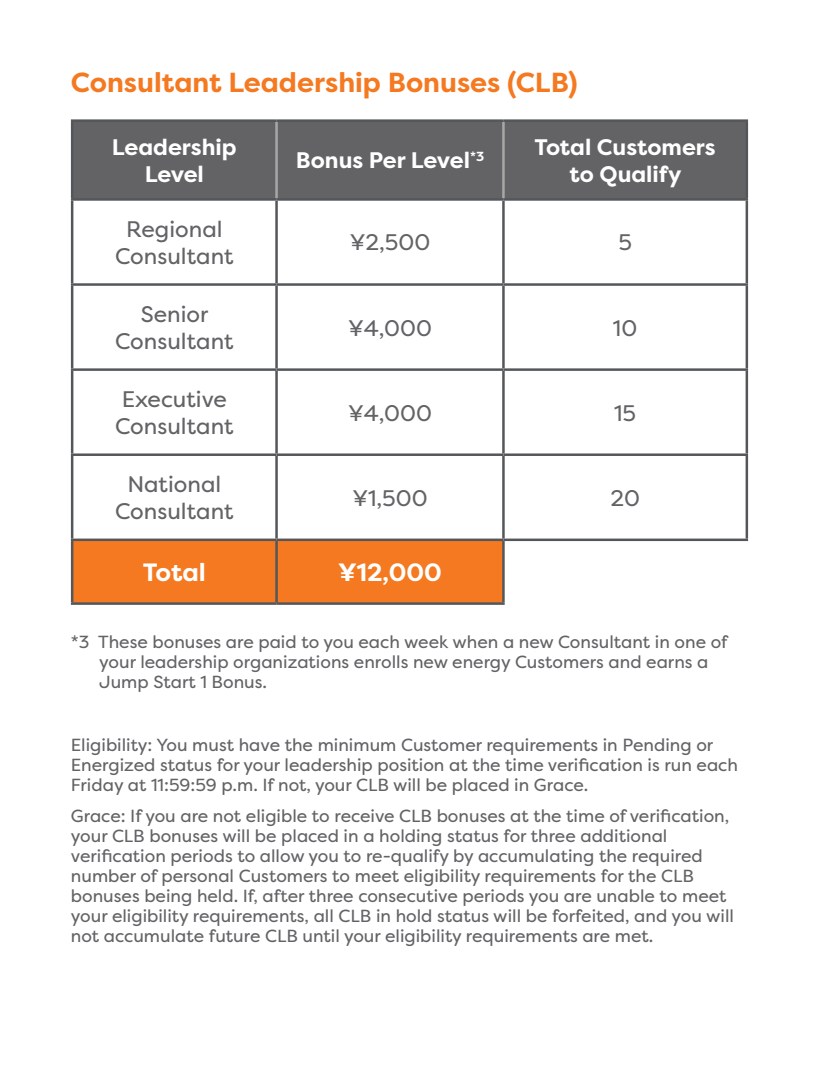
<style>
.page{position:relative;width:819px;height:1092px;background:#fff}
.page>*{position:absolute;margin:0;border:0;box-sizing:border-box;transform-origin:0 0}
.Orange_Paragraph_Hea{font:700 27.5px "Energy";color:#f47921}
.t1{font:700 25px "Energy";color:#fff}
.t2{font:22.5px/27px "Energy";color:#636366;text-align:center}
.t3{font:700 22.5px/27px "Energy";color:#fff;text-align:center}
.Body_Copy{font:17.5px/20px "Energy";color:#636366}
</style>
<div class="page">
<div style="left:73px;top:122px;width:672px;height:76px;background:#636366"></div>
<div style="left:73px;top:541px;width:429px;height:61px;background:#f47921"></div>
<hr style="left:71px;top:122px;width:2px;height:76px;background:#54575a">
<hr style="left:71px;top:119px;width:205px;height:3px;background:#54575a">
<hr style="left:71px;top:198px;width:205px;height:3px;background:#54575a">
<hr style="left:276px;top:119px;width:227px;height:3px;background:#54575a">
<hr style="left:276px;top:198px;width:227px;height:3px;background:#54575a">
<hr style="left:503px;top:119px;width:245px;height:3px;background:#54575a">
<hr style="left:745px;top:122px;width:3px;height:76px;background:#54575a">
<hr style="left:503px;top:198px;width:245px;height:3px;background:#54575a">
<hr style="left:71px;top:201px;width:2px;height:82px;background:#54575a">
<hr style="left:71px;top:286px;width:2px;height:82px;background:#54575a">
<hr style="left:71px;top:371px;width:2px;height:82px;background:#54575a">
<hr style="left:71px;top:456px;width:2px;height:82px;background:#54575a">
<hr style="left:275px;top:201px;width:3px;height:82px;background:#54575a">
<hr style="left:502px;top:201px;width:2px;height:82px;background:#54575a">
<hr style="left:745px;top:201px;width:3px;height:82px;background:#54575a">
<hr style="left:275px;top:286px;width:3px;height:82px;background:#54575a">
<hr style="left:502px;top:286px;width:2px;height:82px;background:#54575a">
<hr style="left:745px;top:286px;width:3px;height:82px;background:#54575a">
<hr style="left:275px;top:371px;width:3px;height:82px;background:#54575a">
<hr style="left:502px;top:371px;width:2px;height:82px;background:#54575a">
<hr style="left:745px;top:371px;width:3px;height:82px;background:#54575a">
<hr style="left:275px;top:456px;width:3px;height:82px;background:#54575a">
<hr style="left:502px;top:456px;width:2px;height:82px;background:#54575a">
<hr style="left:745px;top:456px;width:3px;height:82px;background:#54575a">
<hr style="left:71px;top:283px;width:205px;height:3px;background:#54575a">
<hr style="left:276px;top:283px;width:227px;height:3px;background:#54575a">
<hr style="left:503px;top:283px;width:245px;height:3px;background:#54575a">
<hr style="left:71px;top:368px;width:205px;height:3px;background:#54575a">
<hr style="left:276px;top:368px;width:227px;height:3px;background:#54575a">
<hr style="left:503px;top:368px;width:245px;height:3px;background:#54575a">
<hr style="left:71px;top:453px;width:205px;height:3px;background:#54575a">
<hr style="left:276px;top:453px;width:227px;height:3px;background:#54575a">
<hr style="left:503px;top:453px;width:245px;height:3px;background:#54575a">
<hr style="left:71px;top:541px;width:2px;height:61px;background:#54575a">
<hr style="left:71px;top:538px;width:205px;height:3px;background:#54575a">
<hr style="left:71px;top:602px;width:205px;height:2px;background:#54575a">
<hr style="left:275px;top:541px;width:3px;height:61px;background:#54575a">
<hr style="left:276px;top:538px;width:227px;height:3px;background:#54575a">
<hr style="left:276px;top:602px;width:228px;height:2px;background:#54575a">
<hr style="left:502px;top:541px;width:2px;height:61px;background:#54575a">
<hr style="left:503px;top:538px;width:245px;height:3px;background:#54575a">
<hr style="left:275px;top:122px;width:3px;height:76px;background:#a7a7a8">
<hr style="left:502px;top:122px;width:2px;height:76px;background:#a7a7a8">
<p class="Orange_Paragraph_Hea" style="left:71px;top:65px;width:508px">Consultant Leadership Bonuses (CLB)</p>
<p class="t3" style="left:112px;top:134px;width:126px">Leadership<br>Level</p>
<p class="t2" style="left:115px;top:215px;width:120px">Regional<br>Consultant</p>
<p class="t2" style="left:115px;top:300px;width:120px">Senior<br>Consultant</p>
<p class="t2" style="left:115px;top:385px;width:120px;text-align:left">Executive<br>Consultant</p>
<p class="t2" style="left:115px;top:470px;width:120px">National<br>Consultant</p>
<p class="t3" style="left:296px;top:147px;width:190px">Bonus Per Level<sup>*3</sup></p>
<p class="t3" style="left:534px;top:134px;width:183px">Total Customers to Qualify</p>
<p class="t2" style="left:349px;top:229px;width:82px">¥2,500</p>
<p class="t2" style="left:618px;top:229px;width:15px">5</p>
<p class="t2" style="left:348px;top:314px;width:85px">¥4,000</p>
<p class="t2" style="left:613px;top:314px;width:26px">10</p>
<p class="t2" style="left:348px;top:399px;width:85px">¥4,000</p>
<p class="t2" style="left:614px;top:399px;width:23px">15</p>
<p class="t2" style="left:352px;top:484px;width:77px">¥1,500</p>
<p class="t2" style="left:610px;top:484px;width:31px">20</p>
<p class="t1" style="left:143px;top:556px;width:65px">Total</p>
<p class="t1" style="left:338px;top:556px;width:105px">¥12,000</p>
<p class="Body_Copy" style="left:99px;top:631px;width:630px;text-indent:-28px">*3 These bonuses are paid to you each week when a new Consultant in one of your leadership organizations enrolls new energy Customers and earns a<br>Jump Start 1 Bonus.</p>
<p class="Body_Copy" style="left:71px;top:734px;width:668px">Eligibility: You must have the minimum Customer requirements in Pending or<br>Energized status for your leadership position at the time verification is run each<br>Friday at 11:59:59 p.m. If not, your CLB will be placed in Grace.</p>
<p class="Body_Copy" style="left:71px;top:805px;width:664px">Grace: If you are not eligible to receive CLB bonuses at the time of verification, your CLB bonuses will be placed in a holding status for three additional verification periods to allow you to re-qualify by accumulating the required number of personal Customers to meet eligibility requirements for the CLB bonuses being held. If, after three consecutive periods you are unable to meet your eligibility requirements, all CLB in hold status will be forfeited, and you will not accumulate future CLB until your eligibility requirements are met.</p>
</div>
